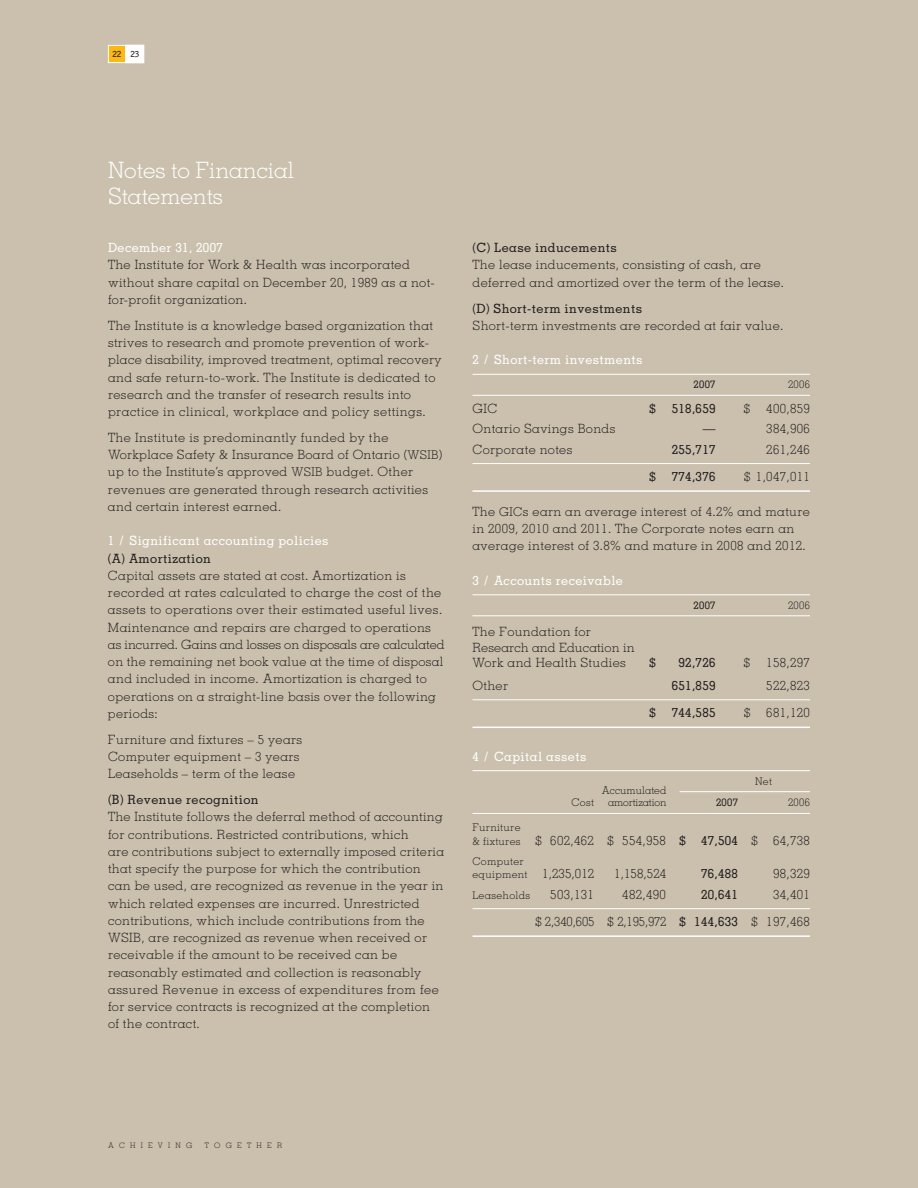
<style>
.page{position:relative;width:918px;height:1188px;background:#cac0ad}
.page>*{position:absolute;margin:0;border:0;box-sizing:border-box;transform-origin:0 0}
.t1{font:300 22.5px/25.5px "Memphis";color:#fff}
.t2{font:300 12.75px/17.2px "Memphis";letter-spacing:.03em;color:#231f20}
.t3{font:500 12.75px "Memphis";letter-spacing:.03em;color:#231f20}
.t4{font:500 12.75px "Memphis";letter-spacing:.03em;color:#fff}
.t5{font:300 12.75px/27px "Memphis";letter-spacing:-.005em;color:#231f20;text-align:right}
.t6{font:300 10.5px/13.5px "Memphis";letter-spacing:.03em;color:#231f20}
.t7{font:500 10.5px "Memphis";letter-spacing:.03em;color:#231f20}
.t8{font:300 10.5px "Memphis";letter-spacing:-.01em;color:#231f20}
.t9{font:300 10.5px "Memphis";letter-spacing:.005em;color:#231f20}
.t10{font:700 8.25px "Bell Gothic";color:#231f20}
.t11{font:300 7.5px "Memphis";letter-spacing:.7em;color:#231f20}
.s1{font-size:12px}
.s2{font-size:10.5px}
.s3{font-weight:500}
.s4{font-size:12.75px}
</style>
<div class="page">
<div style="left:126px;top:45px;width:18px;height:18px;background:#fff"></div>
<div style="left:109px;top:46px;width:16px;height:16px;background:#fdb813"></div>
<div style="left:108px;top:45px;width:18px;height:18px;border:1px solid #fff"></div>
<hr style="left:472px;top:374px;width:338px;height:1px;background:#fff">
<hr style="left:472px;top:395px;width:338px;height:1px;background:#fff">
<hr style="left:472px;top:463px;width:338px;height:1px;background:#fff">
<hr style="left:472px;top:490px;width:338px;height:2px;background:#fff">
<hr style="left:472px;top:595px;width:338px;height:1px;background:#fff">
<hr style="left:472px;top:616px;width:338px;height:1px;background:#fff">
<hr style="left:472px;top:700px;width:338px;height:1px;background:#fff">
<hr style="left:472px;top:727px;width:338px;height:1px;background:#fff">
<hr style="left:472px;top:770px;width:338px;height:1px;background:#fff">
<hr style="left:680px;top:791px;width:130px;height:1px;background:#fff">
<hr style="left:472px;top:813px;width:338px;height:1px;background:#fff">
<hr style="left:472px;top:908px;width:338px;height:1px;background:#fff">
<hr style="left:472px;top:935px;width:338px;height:2px;background:#fff">
<p class="t10" style="left:112px;top:51px;width:29px">22 23</p>
<h1 class="t1" style="left:108px;top:159px;width:188px">Notes to Financial<br>Statements</h1>
<p class="t4" style="left:108px;top:243px;width:116px">December 31, 2007</p>
<p class="t2" style="left:108px;top:257px;width:328px">The Institute for Work &amp; Health was incorporated without share capital on December 20, 1989 as a not&shy;for-profit organization.</p>
<p class="t2" style="left:108px;top:318px;width:335px">The Institute is a knowledge based organization that strives to research and promote prevention of work&shy;place disability, improved treatment, optimal recovery and safe return-to-work. The Institute is dedicated to research and the transfer of research results into practice in clinical, workplace and policy settings.</p>
<p class="t2" style="left:108px;top:430px;width:336px">The Institute is predominantly funded by the Workplace Safety &amp; Insurance Board of Ontario (<span class="s1">WSIB</span>) up to the Institute’s approved <span class="s1">WSIB</span> budget. Other revenues are generated through research activities and certain interest earned.</p>
<p class="t4" style="left:108px;top:536px;width:222px">1 / Significant accounting policies</p>
<p class="t3" style="left:108px;top:554px;width:105px">(A) Amortization</p>
<p class="t2" style="left:108px;top:568px;width:338px">Capital assets are stated at cost. Amortization is recorded at rates calculated to charge the cost of the assets to operations over their estimated useful lives.<br>Maintenance and repairs are charged to operations as incurred. Gains and losses on disposals are calculated on the remaining net book value at the time of disposal and included in income. Amortization is charged to operations on a straight-line basis over the following periods:</p>
<p class="t2" style="left:108px;top:732px;width:196px">Furniture and fixtures – 5 years<br>Computer equipment – 3 years<br>Leaseholds – term of the lease</p>
<p class="t3" style="left:108px;top:795px;width:152px">(B) Revenue recognition</p>
<p class="t2" style="left:108px;top:809px;width:338px">The Institute follows the deferral method of accounting for contributions. Restricted contributions, which<br>are contributions subject to externally imposed criteria that specify the purpose for which the contribution can be used, are recognized as revenue in the year in which related expenses are incurred. Unrestricted contributions, which include contributions from the WSIB, are recognized as revenue when received or receivable if the amount to be received can be reasonably estimated and collection is reasonably assured Revenue in excess of expenditures from fee for service contracts is recognized at the completion<br>of the contract.</p>
<p class="t3" style="left:472px;top:243px;width:146px">(C) Lease inducements</p>
<p class="t2" style="left:472px;top:257px;width:313px">The lease inducements, consisting of cash, are deferred and amortized over the term of the lease.</p>
<p class="t3" style="left:472px;top:303px;width:171px">(D) Short-term investments</p>
<p class="t2" style="left:472px;top:318px;width:312px">Short-term investments are recorded at fair value.</p>
<p class="t4" style="left:472px;top:355px;width:172px">2 / Short-term investments</p>
<p class="t7" style="left:694px;top:381px;width:23px">2007</p>
<p class="t6" style="left:788px;top:379px;width:23px">2006</p>
<p class="t2" style="left:472px;top:401px;width:26px">GIC</p>
<p class="t3" style="left:649px;top:404px;width:67px">$ 518,659</p>
<p class="t2" style="left:744px;top:401px;width:67px">$ 400,859</p>
<p class="t2" style="left:472px;top:421px;width:144px">Ontario Savings Bonds</p>
<p class="t3" style="left:703px;top:424px;width:14px">—</p>
<p class="t2" style="left:766px;top:421px;width:45px">384,906</p>
<p class="t2" style="left:472px;top:442px;width:101px">Corporate notes</p>
<p class="t3" style="left:672px;top:444px;width:45px">255,717</p>
<p class="t2" style="left:766px;top:442px;width:45px">261,246</p>
<p class="t3" style="left:650px;top:471px;width:67px">$ 774,376</p>
<p class="t2" style="left:744px;top:469px;width:67px">$ 1,047,011</p>
<p class="t2" style="left:472px;top:504px;width:339px">The <span class="s1">GIC</span>s earn an average interest of 4.2% and mature in 2009, 2010 and 2011. The Corporate notes earn an average interest of 3.8% and mature in 2008 and 2012.</p>
<p class="t4" style="left:472px;top:576px;width:152px">3 / Accounts receivable</p>
<p class="t7" style="left:694px;top:601px;width:23px">2007</p>
<p class="t6" style="left:788px;top:599px;width:23px">2006</p>
<p class="t2" style="left:472px;top:625px;width:164px;line-height:15.8px">The Foundation for<br>Research and Education in<br>Work and Health Studies</p>
<p class="t3" style="left:649px;top:658px;width:8px">$</p>
<p class="t3" style="left:679px;top:658px;width:38px">92,726</p>
<p class="t2" style="left:744px;top:655px;width:67px">$ 158,297</p>
<p class="t2" style="left:472px;top:678px;width:37px">Other</p>
<p class="t3" style="left:672px;top:681px;width:45px">651,859</p>
<p class="t2" style="left:766px;top:678px;width:45px">522,823</p>
<p class="t3" style="left:650px;top:708px;width:67px">$ 744,585</p>
<p class="t2" style="left:744px;top:705px;width:67px">$ 681,120</p>
<p class="t4" style="left:472px;top:751px;width:115px">4 / Capital assets</p>
<p class="t6" style="left:755px;top:775px;width:18px">Net</p>
<p class="t6" style="left:571px;top:797px;width:24px">Cost</p>
<p class="t8" style="left:608px;top:799px;width:60px">amortization</p>
<p class="t7" style="left:716px;top:799px;width:23px">2007</p>
<p class="t6" style="left:788px;top:797px;width:23px">2006</p>
<p class="t6" style="left:472px;top:822px;width:50px">Furniture</p>
<p class="t2" style="left:472px;top:833px;width:339px"><span class="s2">&amp; fixtures</span> $ 602,462 $ 554,958 <span class="s3">$ 47,504</span> $ 64,738</p>
<p class="t6" style="left:472px;top:855px;width:123px">Computer<br>equipment <span class="s4">1,235,012</span></p>
<p class="t9" style="left:602px;top:786px;width:66px">Accumulated</p>
<p class="t2" style="left:614px;top:866px;width:54px">1,158,524</p>
<p class="t3" style="left:701px;top:869px;width:38px">76,488</p>
<p class="t2" style="left:773px;top:866px;width:38px">98,329</p>
<p class="t6" style="left:472px;top:889px;width:59px">Leaseholds</p>
<p class="t2" style="left:550px;top:887px;width:45px">503,131</p>
<p class="t2" style="left:622px;top:887px;width:45px">482,490</p>
<p class="t3" style="left:701px;top:889px;width:38px">20,641</p>
<p class="t5" style="left:536px;top:882px;width:276px">34,401<br>$ 2,340,605 $ 2,195,972 <span class="s3">$ 144,633</span> $ 197,468</p>
<p class="t11" style="left:108px;top:1143px;width:86px">ACHIEVING</p>
<p class="t11" style="left:205px;top:1143px;width:79px">TOGETHER</p>
</div>
